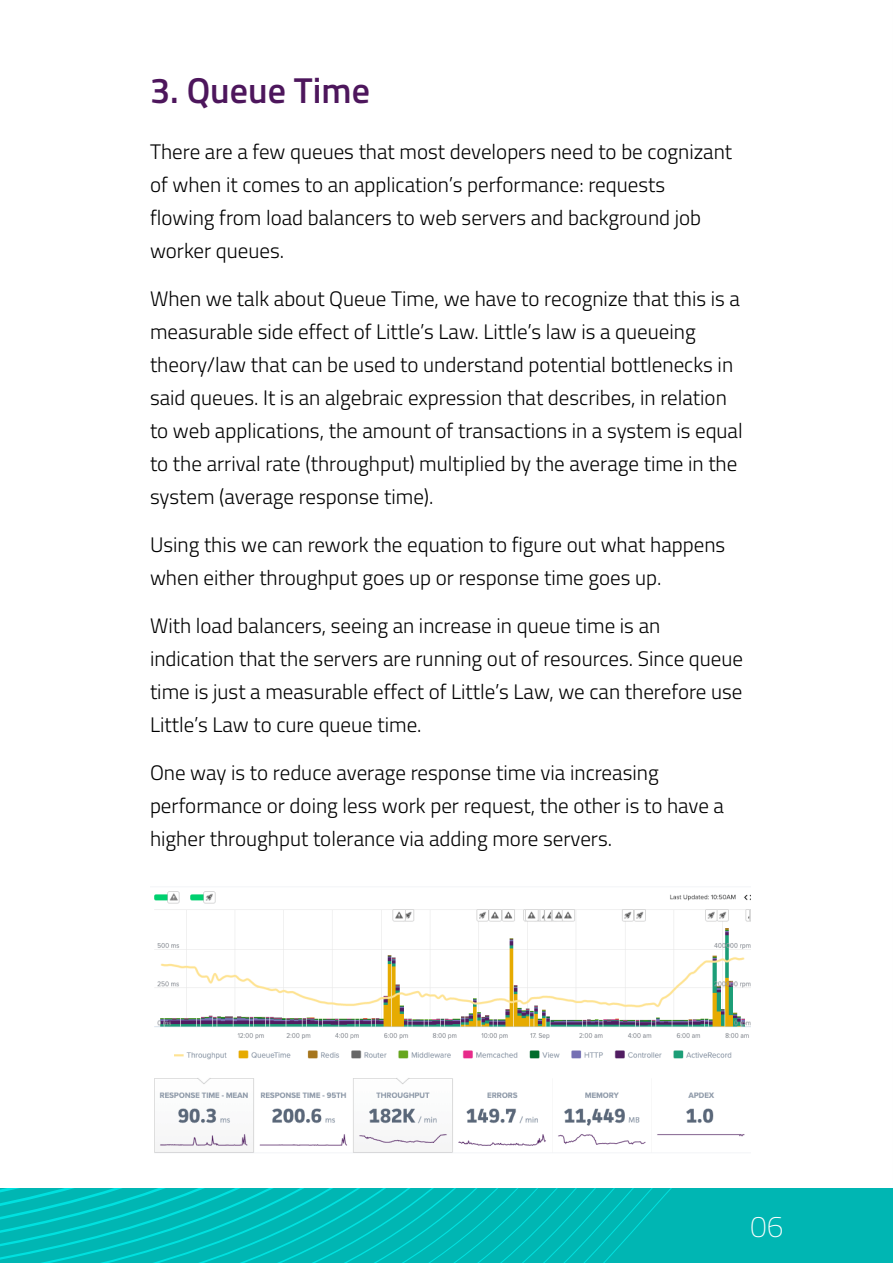
<style>
.page{position:relative;width:893px;height:1263px;background:#fff}
.page>*{position:absolute;margin:0;border:0;box-sizing:border-box;transform-origin:0 0}
.t1{font:600 36px "Titillium";color:#4d165c}
.t2{font:100 30px "Titillium";color:#fff}
.t3{font:300 21px/33px "Titillium";color:#000}
</style>
<div class="page">
<svg style="left:0;top:891px;width:893px;height:372px"></svg>
<h1 class="t1" style="left:150px;top:63px;width:221px">3. Queue Time</h1>
<p class="t3" style="left:150px;top:134px;width:584px">There are a few queues that most developers need to be cognizant of when it comes to an application’s performance: requests flowing from load balancers to web servers and background job worker queues.</p>
<p class="t3" style="left:150px;top:281px;width:594px">When we talk about Queue Time, we have to recognize that this is a measurable side effect of Little’s Law. Little’s law is a queueing theory/law that can be used to understand potential bottlenecks in said queues. It is an algebraic expression that describes, in relation to web applications, the amount of transactions in a system is equal to the arrival rate (throughput) multiplied by the average time in the system (average response time).</p>
<p class="t3" style="left:150px;top:527px;width:577px">Using this we can rework the equation to figure out what happens when either throughput goes up or response time goes up.</p>
<p class="t3" style="left:150px;top:608px;width:594px">With load balancers, seeing an increase in queue time is an indication that the servers are running out of resources. Since queue time is just a measurable effect of Little’s Law, we can therefore use Little’s Law to cure queue time.</p>
<p class="t3" style="left:150px;top:755px;width:576px">One way is to reduce average response time via increasing performance or doing less work per request, the other is to have a higher throughput tolerance via adding more servers.</p>
<h2 class="t2" style="left:750px;top:1205px;width:35px">06</h2>
</div>
